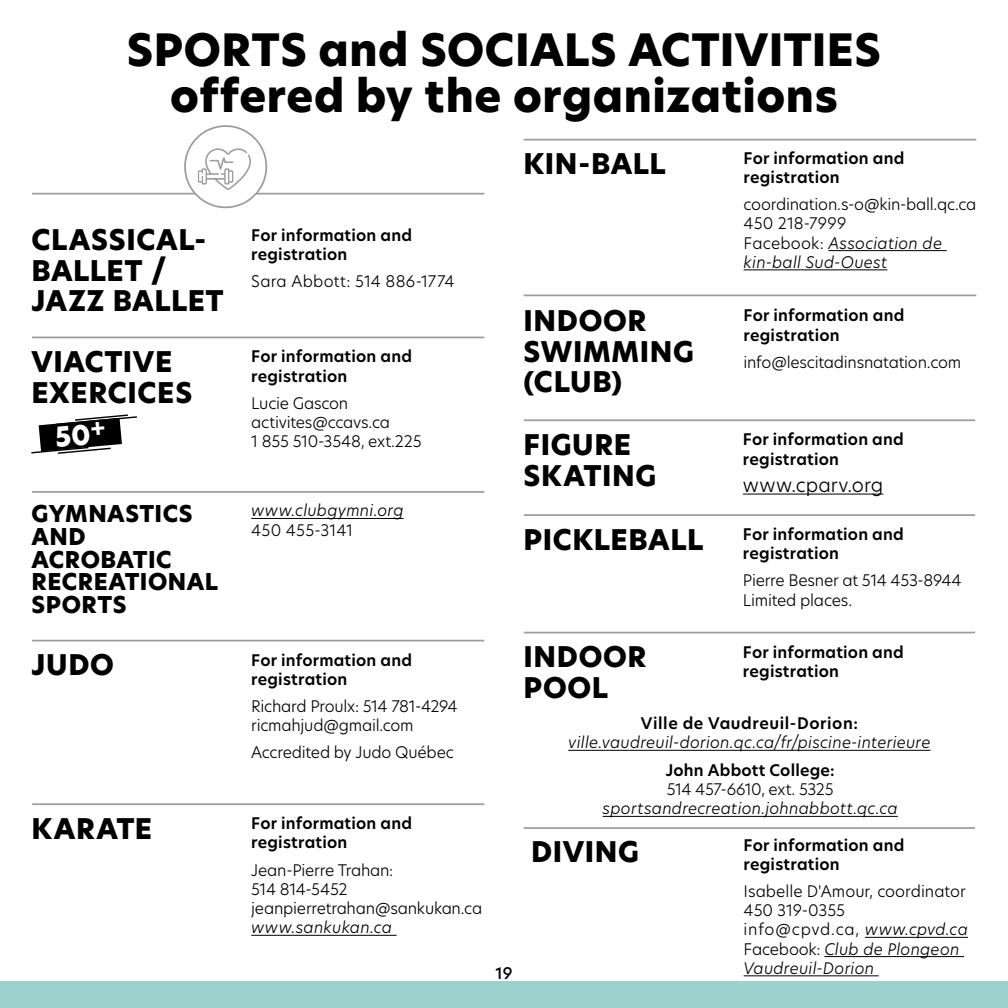
<style>
.page{position:relative;width:1008px;height:1008px;background:#fff}
.page>*{position:absolute;margin:0;border:0;box-sizing:border-box;transform-origin:0 0}
.t1{font:800 43.75px/45.5px "New Hero";letter-spacing:.01em;color:#000;text-align:center}
.t2{font:800 28px/30.4px "New Hero";letter-spacing:.025em;color:#000}
.t3{font:800 22.75px/22.8px "New Hero";letter-spacing:.025em;color:#000}
.t4{font:300 19.25px "New Hero";letter-spacing:.005em;color:#000}
.t5{font:300 15.75px/19.2px "New Hero";letter-spacing:-.015em;color:#000}
.t6{font:600 15.75px/19.2px "New Hero";letter-spacing:.015em;color:#000}
.t7{font:italic 300 15.75px "New Hero";letter-spacing:.015em;color:#000}
.t8{font:600 15.75px "New Hero";letter-spacing:.04em;color:#000}
.t9{font:300 15.75px "New Hero";letter-spacing:.015em;color:#000}
.t10{font:300 15.75px "New Hero";letter-spacing:.01em;color:#000}
.t11{font:500 15.75px "New Hero";color:#000}
.s1{font-style:italic}
</style>
<div class="page">
<div style="left:0;top:981px;width:1008px;height:27px;background:#9bd2cd"></div>
<hr style="left:32px;top:491px;width:452px;height:2px;background:#9d9d9c">
<hr style="left:32px;top:640px;width:452px;height:1px;background:#9d9d9c">
<hr style="left:32px;top:803px;width:452px;height:2px;background:#9d9d9c">
<hr style="left:524px;top:295px;width:452px;height:1px;background:#9d9d9c">
<hr style="left:524px;top:139px;width:452px;height:2px;background:#9d9d9c">
<hr style="left:32px;top:337px;width:452px;height:1px;background:#9d9d9c">
<hr style="left:32px;top:193px;width:452px;height:2px;background:#9d9d9c">
<hr style="left:251px;top:518px;width:153px;height:1px;background:#000">
<div style="left:185px;top:126px;width:81px;height:81px;background:#fff;border-radius:50%"></div>
<div style="left:184px;top:125px;width:83px;height:83px;border:2px solid #9d9d9c;border-radius:50%"></div>
<svg style="left:198px;top:148px;width:53px;height:42px"></svg>
<hr style="left:251px;top:935px;width:146px;height:1px;background:#000">
<hr style="left:828px;top:250px;width:119px;height:1px;background:#000">
<hr style="left:744px;top:269px;width:143px;height:1px;background:#000">
<hr style="left:524px;top:419px;width:451px;height:2px;background:#9d9d9c">
<hr style="left:524px;top:514px;width:451px;height:2px;background:#9d9d9c">
<hr style="left:524px;top:632px;width:451px;height:1px;background:#9d9d9c">
<hr style="left:524px;top:827px;width:451px;height:2px;background:#9d9d9c">
<hr style="left:743px;top:494px;width:140px;height:1px;background:#000">
<hr style="left:865px;top:937px;width:103px;height:1px;background:#000">
<hr style="left:824px;top:956px;width:140px;height:1px;background:#000">
<hr style="left:744px;top:975px;width:135px;height:1px;background:#000">
<hr style="left:603px;top:816px;width:295px;height:1px;background:#000">
<hr style="left:568px;top:750px;width:363px;height:1px;background:#000">
<svg style="left:31px;top:414px;width:106px;height:40px"></svg>
<h1 class="t1" style="left:127px;top:28px;width:756px">SPORTS and SOCIALS ACTIVITIES offered by the organizations</h1>
<p class="t6" style="left:744px;top:148px;width:162px">For information and registration</p>
<p class="t5" style="left:744px;top:194px;width:234px">coordination.s-o@kin-ball.qc.ca<br>450 218-7999<br>Facebook: <span class="s1">Association de kin-ball Sud-Ouest</span></p>
<h2 class="t2" style="left:524px;top:148px;width:144px">KIN-BALL</h2>
<p class="t6" style="left:251px;top:225px;width:162px">For information and registration</p>
<p class="t9" style="left:251px;top:270px;width:205px">Sara Abbott: 514 886-1774</p>
<h2 class="t2" style="left:32px;top:225px;width:194px">CLASSICAL-<br>BALLET /<br>JAZZ BALLET</h2>
<p class="t6" style="left:744px;top:306px;width:162px">For information and registration</p>
<h2 class="t2" style="left:524px;top:306px;width:172px">INDOOR<br>SWIMMING (CLUB)</h2>
<p class="t6" style="left:251px;top:347px;width:162px">For information and registration</p>
<p class="t5" style="left:251px;top:393px;width:172px">Lucie Gascon activites@ccavs.ca<br>1 855 510-3548, ext.225</p>
<h2 class="t2" style="left:32px;top:347px;width:142px">VIACTIVE</h2>
<p class="t5" style="left:744px;top:352px;width:219px">info@lescitadinsnatation.com</p>
<h2 class="t2" style="left:32px;top:377px;width:162px">EXERCICES</h2>
<p class="t6" style="left:743px;top:430px;width:162px">For information and registration</p>
<p class="t4" style="left:743px;top:471px;width:142px">www.cparv.org</p>
<p class="t6" style="left:743px;top:525px;width:162px">For information and registration</p>
<p class="t5" style="left:743px;top:571px;width:220px">Pierre Besner at 514 453-8944<br>Limited places.</p>
<p class="t6" style="left:743px;top:642px;width:162px">For information and registration</p>
<h2 class="t2" style="left:524px;top:430px;width:134px">FIGURE<br>SKATING</h2>
<h3 class="t3" style="left:32px;top:503px;width:188px">GYMNASTICS<br>AND<br>ACROBATIC<br>RECREATIONAL<br>SPORTS</h3>
<p class="t7" style="left:251px;top:500px;width:154px">www.clubgymni.org</p>
<p class="t10" style="left:251px;top:519px;width:103px">450 455-3141</p>
<h2 class="t2" style="left:524px;top:525px;width:181px">PICKLEBALL</h2>
<h2 class="t2" style="left:524px;top:642px;width:124px">INDOOR<br>POOL</h2>
<p class="t6" style="left:251px;top:650px;width:162px">For information and registration</p>
<p class="t5" style="left:251px;top:696px;width:208px">Richard Proulx: 514 781-4294 ricmahjud@gmail.com</p>
<p class="t5" style="left:251px;top:743px;width:204px">Accredited by Judo Québec</p>
<h2 class="t2" style="left:32px;top:650px;width:84px">JUDO</h2>
<p class="t8" style="left:641px;top:713px;width:219px">Ville de Vaudreuil-Dorion:</p>
<p class="t7" style="left:568px;top:732px;width:364px">ville.vaudreuil-dorion.qc.ca/fr/piscine-interieure</p>
<p class="t6" style="left:666px;top:760px;width:171px">John Abbott College:</p>
<p class="t5" style="left:667px;top:779px;width:169px">514 457-6610, ext. 5325</p>
<p class="t7" style="left:603px;top:798px;width:297px">sportsandrecreation.johnabbott.qc.ca</p>
<p class="t6" style="left:251px;top:814px;width:162px">For information and registration</p>
<p class="t5" style="left:251px;top:860px;width:233px">Jean-Pierre Trahan:<br>514 814-5452 jeanpierretrahan@sankukan.ca</p>
<p class="t7" style="left:251px;top:917px;width:142px">www.sankukan.ca</p>
<h2 class="t2" style="left:32px;top:814px;width:122px">KARATE</h2>
<p class="t6" style="left:744px;top:835px;width:162px">For information and registration</p>
<p class="t5" style="left:744px;top:881px;width:226px">Isabelle D'Amour, coordinator<br>450 319-0355<br>info@cpvd.ca, <span class="s1">www.cpvd.ca<br></span>Facebook: <span class="s1">Club de Plongeon<br>Vaudreuil-Dorion</span></p>
<h2 class="t2" style="left:531px;top:836px;width:109px">DIVING</h2>
<p class="t11" style="left:495px;top:962px;width:19px">19</p>
</div>
